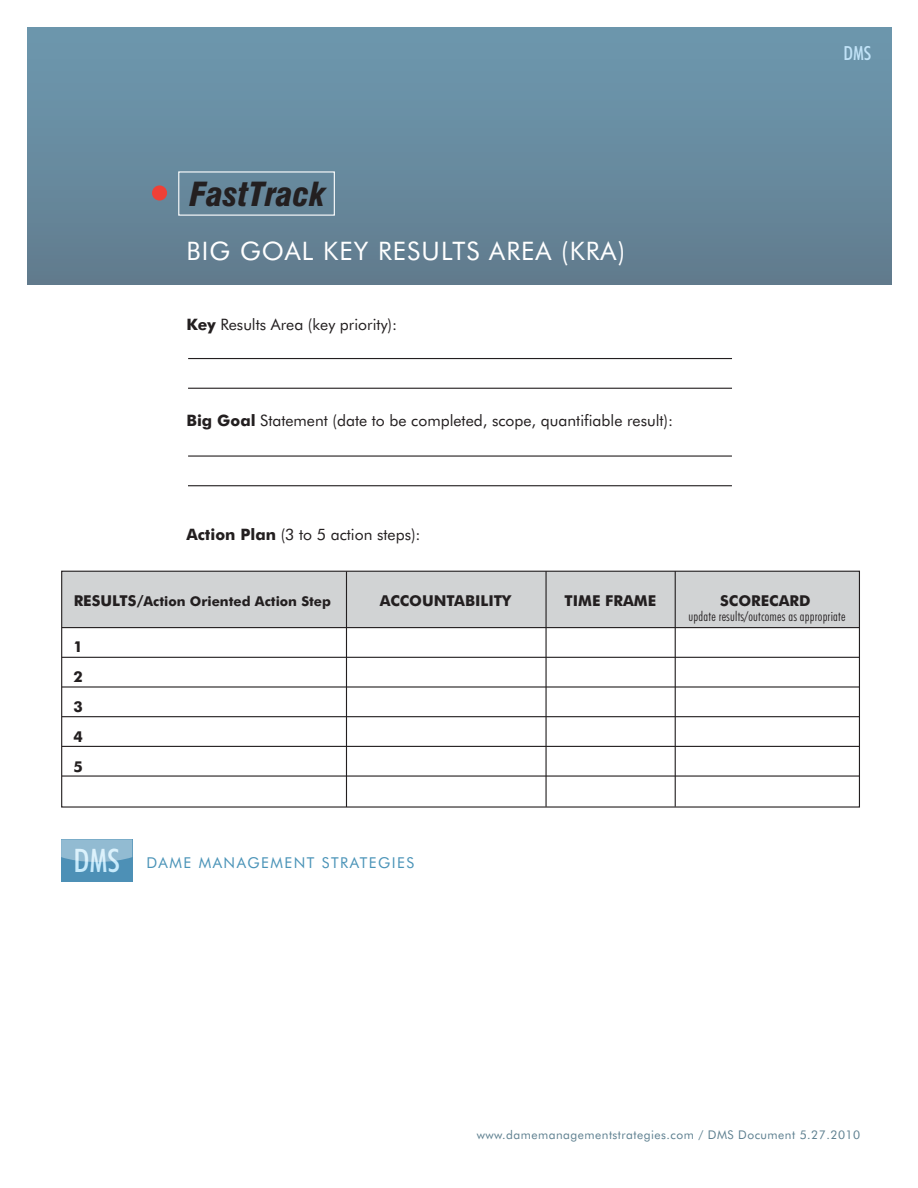
<style>
.page{position:relative;width:918px;height:1188px;background:#fff}
.page>*{position:absolute;margin:0;border:0;box-sizing:border-box;transform-origin:0 0}
.t1{font:italic 900 condensed 32.4px "Swiss 721 BT";letter-spacing:.005em;color:#231f20}
.t2{font:25.5px "Futura BT";letter-spacing:.045em;color:#fff}
.t3{font:500 condensed 19.5px "Futura BT";color:#c1e3f8}
.t4{font:15.75px "Futura BT";color:#231f20}
.t5{font:700 15px/30px "Futura BT";color:#231f20;text-align:justify}
.t6{font:15px "Futura BT";letter-spacing:.1em;color:#4b94b8}
.t7{font:300 condensed 13.5px "Futura BT";letter-spacing:.015em;color:#231f20}
.t8{font:700 13.5px "Futura BT";color:#231f20}
.t9{font:12px "Futura BT";letter-spacing:.04em;color:#5e8090}
.s1{font-weight:700}
.s2{font-size:15px}
.s3{font-weight:500;font-stretch:condensed;font-size:32.55px;color:#c7eafb}
</style>
<div class="page">
<div style="left:62px;top:571px;width:797px;height:57px;background:#d1d3d4"></div>
<div style="left:27px;top:27px;width:864px;height:257px;background:linear-gradient(to bottom,#6d99af,#627c8f)"></div>
<div style="left:61px;top:839px;width:71px;height:43px;background:#4d90b6"></div>
<svg style="left:61px;top:839px;width:71px;height:23px;background:#8cb7cf"></svg>
<div style="left:178px;top:171px;width:157px;height:45px;border:1px solid #fff"></div>
<div style="left:152px;top:185px;width:15px;height:16px;background:#ef4036;border-radius:50%"></div>
<hr style="left:188px;top:455px;width:544px;height:2px;background:#231f20">
<hr style="left:188px;top:485px;width:544px;height:1px;background:#231f20">
<hr style="left:188px;top:358px;width:544px;height:1px;background:#231f20">
<hr style="left:188px;top:388px;width:544px;height:1px;background:#231f20">
<hr style="left:62px;top:627px;width:797px;height:1px;background:#231f20">
<hr style="left:62px;top:657px;width:797px;height:1px;background:#231f20">
<hr style="left:62px;top:686px;width:797px;height:2px;background:#231f20">
<hr style="left:62px;top:716px;width:797px;height:1px;background:#231f20">
<hr style="left:62px;top:746px;width:797px;height:1px;background:#231f20">
<hr style="left:62px;top:775px;width:797px;height:2px;background:#231f20">
<div style="left:61px;top:571px;width:799px;height:237px;border:1px solid #231f20"></div>
<hr style="left:346px;top:572px;width:1px;height:235px;background:#231f20">
<hr style="left:545px;top:571px;width:2px;height:236px;background:#231f20">
<hr style="left:675px;top:571px;width:1px;height:236px;background:#231f20">
<h1 class="t1" style="left:190px;top:175px;width:137px">FastTrack</h1>
<h2 class="t2" style="left:186px;top:236px;width:440px">BIG GOAL KEY RESULTS AREA (KRA)</h2>
<p class="t4" style="left:186px;top:315px;width:212px"><span class="s1">Key</span> Results Area (key priority):</p>
<p class="t4" style="left:186px;top:411px;width:488px"><span class="s1">Big Goal</span> Statement (date to be completed, scope, quantifiable result):</p>
<p class="t4" style="left:186px;top:525px;width:236px"><span class="s1">Action Plan</span> (3 to 5 action steps):</p>
<p class="t3" style="left:844px;top:42px;width:29px">DMS</p>
<p class="t8" style="left:74px;top:593px;width:259px"><span class="s2">RESULTS/</span>Action Oriented Action Step</p>
<p class="t5" style="left:380px;top:585px;width:133px">ACCOUNTABILITY</p>
<p class="t5" style="left:564px;top:585px;width:93px">TIME FRAME</p>
<p class="t5" style="left:720px;top:585px;width:92px">SCORECARD</p>
<p class="t7" style="left:688px;top:608px;width:158px">update results/outcomes as appropriate</p>
<p class="t5" style="left:73px;top:631px;width:11px">1<br>2<br>3<br>4<br>5</p>
<p class="t6" style="left:73px;top:853px;width:342px"><span class="s3">DMS</span> DAME MANAGEMENT STRATEGIES</p>
<p class="t9" style="left:477px;top:1127px;width:385px">www.damemanagementstrategies.com / DMS Document 5.27.2010</p>
</div>
